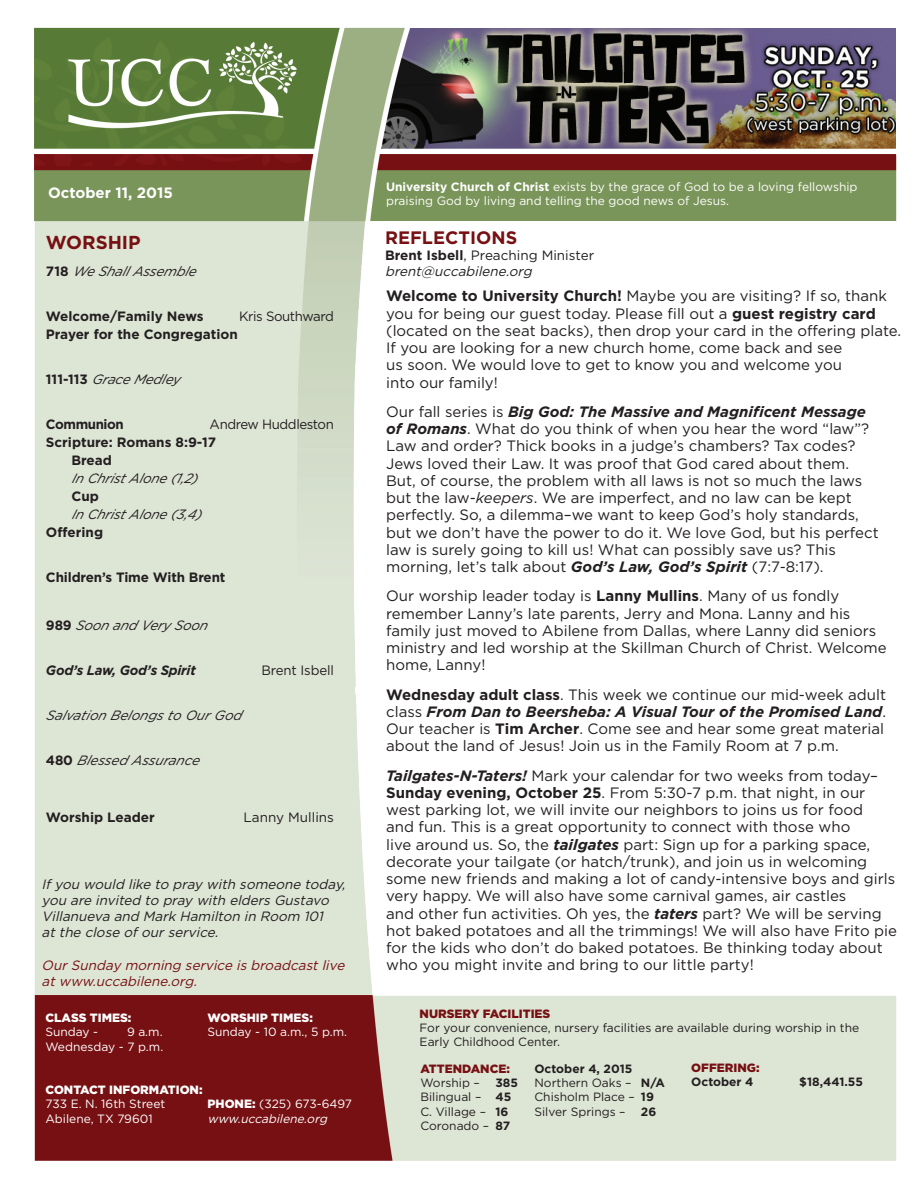
<style>
.page{position:relative;width:918px;height:1188px;background:#fff}
.page>*{position:absolute;margin:0;border:0;box-sizing:border-box;transform-origin:0 0}
.t1{font:700 18.75px "Gotham";color:#771012}
.t2{font:700 18px "Gotham";color:#771012}
.t3{font:15px/17.2px "Gotham";color:#231f20}
.t4{font:700 15px "Gotham";color:#fff}
.t5{font:italic 13.5px/16.2px "Gotham";color:#231f20}
.t6{font:italic 13.5px "Gotham";letter-spacing:-.01em;color:#231f20}
.t7{font:700 13.5px/18px "Gotham";color:#231f20}
.t8{font:italic 13.5px/16.2px "Gotham";color:#771012}
.t9{font:13.5px "Gotham";letter-spacing:-.03em;color:#231f20}
.t10{font:italic 700 13.5px "Gotham";letter-spacing:-.02em;color:#231f20}
.t11{font:13.5px "Gotham";color:#231f20}
.t12{font:13.5px "Gotham";letter-spacing:-.01em;color:#231f20}
.t13{font:700 13.5px "Gotham";letter-spacing:-.03em;color:#231f20}
.t14{font:12px/14.4px "Gotham";color:#fff}
.t15{font:12px/14.4px "Gotham";color:#231f20}
.t16{font:900 12px "Gotham";color:#fff}
.t17{font:900 12px "Gotham";color:#771012}
.t18{font:700 12px "Gotham";color:#231f20}
.t19{font:italic 12px "Gotham";color:#fff}
.s1{font-weight:700;font-style:normal}
.s2{font-weight:900}
.s3{font-weight:700}
.s4{font-style:normal}
.s5{font-weight:700;font-style:italic}
.s6{font-style:italic}
</style>
<div class="page">
<img style="left:34px;top:27px;width:863px;height:1134px">
<div style="left:356px;top:687px;width:540px;height:7px;background:#fff"></div>
<p class="t4" style="left:48px;top:184px;width:126px">October 11, 2015</p>
<p class="t1" style="left:46px;top:231px;width:96px">WORSHIP</p>
<p class="t6" style="left:46px;top:264px;width:155px"><span class="s1">7 1 8</span> We Shall Assemble</p>
<p class="t7" style="left:46px;top:307px;width:159px">Welcome/Family News</p>
<p class="t9" style="left:239px;top:309px;width:96px">Kris Southward</p>
<p class="t7" style="left:46px;top:325px;width:193px">Prayer for the Congregation</p>
<p class="t6" style="left:46px;top:372px;width:136px"><span class="s1">111-113</span> Grace Medley</p>
<p class="t13" style="left:46px;top:416px;width:79px">Communion</p>
<p class="t9" style="left:210px;top:417px;width:126px">Andrew Huddleston</p>
<p class="t7" style="left:71px;top:433px;width:146px;text-indent:-26px">Scripture: Romans 8:9-17<br>Bread</p>
<p class="t6" style="left:71px;top:471px;width:128px">In ChristA lone (1, 2)</p>
<p class="t7" style="left:71px;top:487px;width:29px">Cup</p>
<p class="t6" style="left:71px;top:507px;width:132px">In ChristA lone (3, 4)</p>
<p class="t7" style="left:46px;top:523px;width:59px">Offering</p>
<p class="t7" style="left:46px;top:568px;width:181px">Children’s Time With Brent</p>
<p class="t6" style="left:46px;top:618px;width:166px"><span class="s1">9 8 9</span> Soon and Very Soon</p>
<p class="t10" style="left:46px;top:662px;width:151px">God’s Law, God’s Spirit</p>
<p class="t12" style="left:261px;top:663px;width:74px">Brent Isbell</p>
<p class="t6" style="left:46px;top:708px;width:197px">Salvation Belongs to OurGod</p>
<p class="t6" style="left:46px;top:753px;width:158px"><span class="s1">4 8 0</span> Blessed Assurance</p>
<p class="t7" style="left:46px;top:808px;width:110px">Worship Leader</p>
<p class="t11" style="left:244px;top:810px;width:92px">Lanny Mullins</p>
<p class="t5" style="left:42px;top:876px;width:308px">If you would like to pray with someone today, you are invited to pray with elders Gustavo Villanueva and Mark Hamilton in Room 101<br>at the close of our service.</p>
<p class="t8" style="left:42px;top:957px;width:308px">Our Sunday morning service is broadcast live at www.uccabilene.org.</p>
<p class="t16" style="left:45px;top:1011px;width:88px">CLASS TIMES:</p>
<p class="t16" style="left:207px;top:1011px;width:107px">WORSHIP TIMES:</p>
<p class="t14" style="left:45px;top:1025px;width:54px">Sunday -</p>
<p class="t14" style="left:127px;top:1025px;width:37px">9 a.m.</p>
<p class="t14" style="left:207px;top:1025px;width:141px">Sunday - 10 a.m., 5 p.m.</p>
<p class="t14" style="left:45px;top:1039px;width:119px">Wednesday - 7 p.m.</p>
<p class="t16" style="left:45px;top:1083px;width:159px">CONTACT INFORMATION:</p>
<p class="t14" style="left:45px;top:1097px;width:121px">733 E. N. 16th Street</p>
<p class="t14" style="left:207px;top:1097px;width:146px"><span class="s2">PHONE:</span> (325) 673-6497</p>
<p class="t14" style="left:45px;top:1111px;width:109px">Abilene, TX 79601</p>
<p class="t19" style="left:207px;top:1112px;width:124px">www.uccabilene.org</p>
<p class="t14" style="left:386px;top:179px;width:473px"><span class="s3">University Church of Christ</span> exists by the grace of God to be a loving fellowship praising God by living and telling the good news of Jesus.</p>
<p class="t2" style="left:385px;top:227px;width:134px">REFLECTIONS</p>
<p class="t5" style="left:385px;top:247px;width:211px"><span class="s1">Brent Isbell</span><span class="s4">, Preaching Minister </span>brent@uccabilene.org</p>
<p class="t3" style="left:386px;top:287px;width:517px"><span class="s3">Welcome to University Church!</span> Maybe you are visiting? If so, thank you for being our guest today. Please fill out a <span class="s3">guest registry card </span>(located on the seat backs), then drop your card in the offering plate.<br>If you are looking for a new church home, come back and see<br>us soon. We would love to get to know you and welcome you<br>into our family!</p>
<p class="t3" style="left:386px;top:403px;width:494px">Our fall series is <span class="s5">Big God: The Massive and Magnificent Message of Romans</span>. What do you think of when you hear the word “law”?<br>Law and order? Thick books in a judge’s chambers? Tax codes?<br>Jews loved their Law. It was proof that God cared about them.<br>But, of course, the problem with all laws is not so much the laws but the law-<span class="s6">keepers</span>. We are imperfect, and no law can be kept perfectly. So, a dilemma–we want to keep God’s holy standards, but we don’t have the power to do it. We love God, but his perfect law is surely going to kill us! What can possibly save us? This morning, let’s talk about <span class="s5">God’s Law, God’s Spirit</span> (7:7-8:17).</p>
<p class="t3" style="left:386px;top:587px;width:502px">Our worship leader today is <span class="s3">Lanny Mullins</span>. Many of us fondly remember Lanny’s late parents, Jerry and Mona. Lanny and his family just moved to Abilene from Dallas, where Lanny did seniors ministry and led worship at the Skillman Church of Christ. Welcome home, Lanny!</p>
<p class="t3" style="left:386px;top:685px;width:502px"><span class="s3">Wednesday adult class</span>. This week we continue our mid-week adult class <span class="s5">From Dan to Beersheba: A Visual Tour of the Promised Land</span>.<br>Our teacher is <span class="s3">Tim Archer</span>. Come see and hear some great material about the land of Jesus! Join us in the Family Room at 7 p.m.</p>
<p class="t3" style="left:386px;top:766px;width:512px"><span class="s5">Tailgates-N-Taters!</span> Mark your calendar for two weeks from today– <span class="s3">Sunday evening, October 25</span>. From 5:30-7 p.m. that night, in our west parking lot, we will invite our neighbors to joins us for food<br>and fun. This is a great opportunity to connect with those who<br>live around us. So, the <span class="s5">tailgates</span> part: Sign up for a parking space, decorate your tailgate (or hatch/trunk), and join us in welcoming some new friends and making a lot of candy-intensive boys and girls very happy. We will also have some carnival games, air castles<br>and other fun activities. Oh yes, the <span class="s5">taters</span> part? We will be serving hot baked potatoes and all the trimmings! We will also have Frito pie for the kids who don’t do baked potatoes. Be thinking today about who you might invite and bring to our little party!</p>
<p class="t17" style="left:420px;top:1006px;width:132px">NURSERY FACILITIES</p>
<p class="t15" style="left:420px;top:1020px;width:441px">For your convenience, nursery facilities are available during worship in the<br>Early Childhood Center.</p>
<p class="t17" style="left:420px;top:1061px;width:91px">ATTENDANCE:</p>
<p class="t18" style="left:534px;top:1061px;width:99px">October 4, 2015</p>
<p class="t15" style="left:420px;top:1075px;width:61px">Worship –</p>
<p class="t18" style="left:495px;top:1076px;width:24px">385</p>
<p class="t15" style="left:534px;top:1075px;width:132px">Northern Oaks – <span class="s3">N/A</span></p>
<p class="t15" style="left:420px;top:1090px;width:92px">Bilingual – <span class="s3">45</span></p>
<p class="t15" style="left:534px;top:1090px;width:121px">Chisholm Place – <span class="s3">19</span></p>
<p class="t15" style="left:420px;top:1104px;width:90px">C. Village – <span class="s3">16</span></p>
<p class="t15" style="left:534px;top:1104px;width:93px">Silver Springs –</p>
<p class="t18" style="left:641px;top:1105px;width:17px">26</p>
<p class="t15" style="left:420px;top:1119px;width:91px">Coronado – <span class="s3">87</span></p>
<p class="t17" style="left:691px;top:1061px;width:70px">OFFERING:</p>
<p class="t18" style="left:691px;top:1075px;width:64px">October 4</p>
<p class="t18" style="left:799px;top:1075px;width:65px">$18,441.55</p>
</div>
